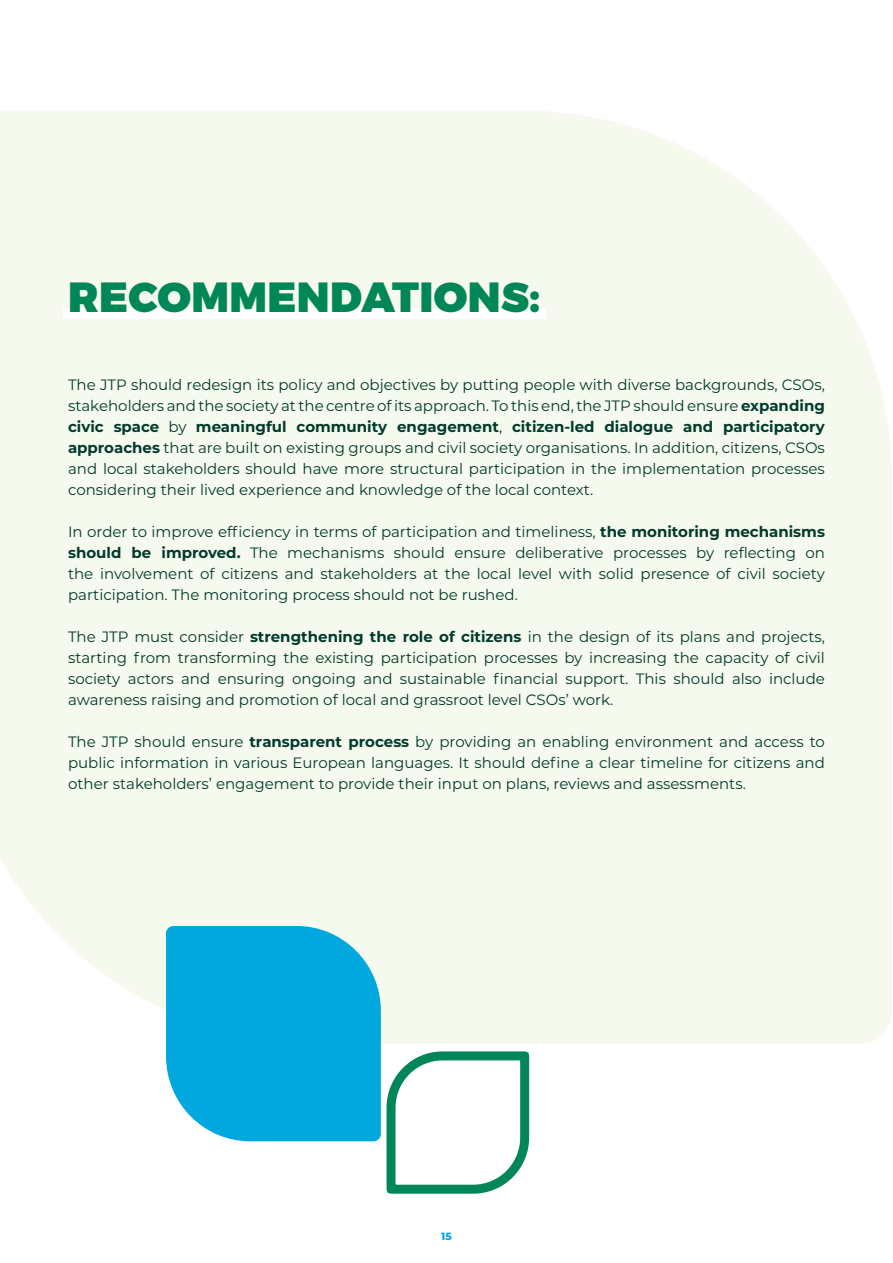
<style>
.page{position:relative;width:893px;height:1263px;background:#fff}
.page>*{position:absolute;margin:0;border:0;box-sizing:border-box;transform-origin:0 0}
.t1{font:900 42px "Montserrat";letter-spacing:.01em;color:#008657}
.t2{font:15px/21px "Montserrat";color:#003b2c;text-align:justify}
.t3{font:800 10.5px "Montserrat";color:#00a8dd}
.s1{font-weight:700}
</style>
<div class="page">
<div style="left:0;top:111px;width:892px;height:933px;background:#f6f9ee"></div>
<div style="left:63px;top:309px;width:482px;height:10px;background:#fff"></div>
<svg style="left:386px;top:1051px;width:144px;height:143px"></svg>
<svg style="left:166px;top:926px;width:215px;height:215px;background:#11adde"></svg>
<p class="t1" style="left:68px;top:271px;width:473px">RECOMMENDATIONS:</p>
<p class="t2" style="left:68px;top:374px;width:758px">The JTP should redesign its policy and objectives by putting people with diverse backgrounds, CSOs, stakeholders and the society at the centre of its approach. To this end, the JTP should ensure <span class="s1">expanding civic space</span> by <span class="s1">meaningful community engagement</span>, <span class="s1">citizen-led dialogue and participatory approaches</span> that are built on existing groups and civil society organisations. In addition, citizens, CSOs and local stakeholders should have more structural participation in the implementation processes considering their lived experience and knowledge of the local context.</p>
<p class="t2" style="left:68px;top:521px;width:758px">In order to improve efficiency in terms of participation and timeliness, <span class="s1">the monitoring mechanisms should be improved.</span> The mechanisms should ensure deliberative processes by reflecting on the involvement of citizens and stakeholders at the local level with solid presence of civil society participation. The monitoring process should not be rushed.</p>
<p class="t2" style="left:68px;top:626px;width:758px">The JTP must consider <span class="s1">strengthening the role of citizens</span> in the design of its plans and projects, starting from transforming the existing participation processes by increasing the capacity of civil society actors and ensuring ongoing and sustainable financial support. This should also include awareness raising and promotion of local and grassroot level CSOs’ work.</p>
<p class="t2" style="left:68px;top:731px;width:758px">The JTP should ensure <span class="s1">transparent process</span> by providing an enabling environment and access to public information in various European languages. It should define a clear timeline for citizens and other stakeholders’ engagement to provide their input on plans, reviews and assessments.</p>
<p class="t3" style="left:441px;top:1228px;width:12px">15</p>
</div>
